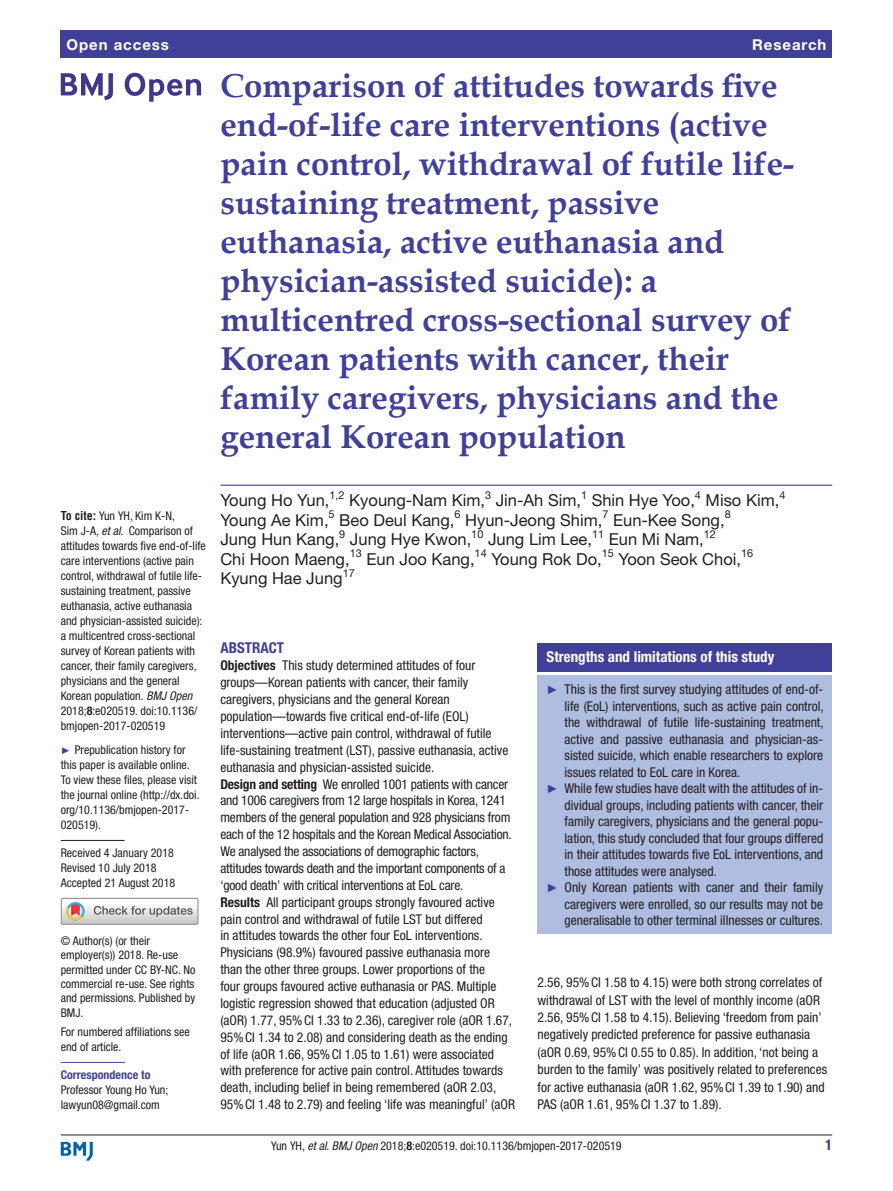
<style>
.page{position:relative;width:893px;height:1191px;background:#fff}
.page>*{position:absolute;margin:0;border:0;box-sizing:border-box;transform-origin:0 0}
.t1{font:700 33px/39px "Book Antiqua";color:#414099}
.t2{font:16.5px/19.5px "Helvetica Neue LT Std";color:#231f20}
.t3{font:700 condensed 15px "Helvetica Neue LT Std";color:#fff}
.t4{font:700 15px "Helvetica Neue LT Std";letter-spacing:.065em;color:#fff}
.t5{font:700 condensed 15px "Helvetica Neue LT Std";color:#414099}
.t6{font:condensed 13.5px/16.8px "Helvetica Neue LT Std";color:#231f20}
.t7{font:condensed 12px/15px "Helvetica Neue LT Std";color:#231f20}
.t8{font:700 condensed 12px "Helvetica Neue LT Std";color:#414099}
.t9{font:10.95px "Helvetica Neue LT Std";color:#231f20}
.s1{font-family:"Helvetica LT Std";font-weight:700}
.s2{font-style:italic}
.s3{font-weight:700}
.s4{font-family:"Arial";font-stretch:normal;font-size:9.75px;color:#414099}
.s5{font-family:"Arial";font-stretch:normal;font-size:12px;color:#414099}
</style>
<div class="page">
<hr style="left:61px;top:1134px;width:771px;height:1px;background:#231f20">
<svg style="left:61px;top:1141px;width:32px;height:19px"></svg>
<div style="left:61px;top:31px;width:771px;height:27px;background:#414099"></div>
<hr style="left:220px;top:484px;width:612px;height:2px;background:#414099">
<hr style="left:61px;top:840px;width:64px;height:1px;background:#231f20">
<hr style="left:61px;top:1062px;width:64px;height:1px;background:#414099">
<svg style="left:61px;top:73px;width:52px;height:27px"></svg>
<svg style="left:125px;top:73px;width:76px;height:29px"></svg>
<div style="left:61px;top:897px;width:138px;height:27px;border:1px solid #969090"></div>
<svg style="left:61px;top:898px;width:137px;height:26px"></svg>
<div style="left:538px;top:643px;width:294px;height:28px;background:#414099"></div>
<div style="left:538px;top:675px;width:294px;height:259px;background:#afbde1"></div>
<p class="t4" style="left:66px;top:35px;width:104px">Open access</p>
<p class="t7" style="left:61px;top:508px;width:147px"><span class="s1">To cite:</span> Yun YH, Kim K-N,<br>Sim J-A, <span class="s2">et al</span>. Comparison of attitudes towards five end-of-life care interventions (active pain control, withdrawal of futile life&shy;sustaining treatment, passive euthanasia, active euthanasia and physician-assisted suicide): a multicentred cross-sectional survey of Korean patients with cancer, their family caregivers, physicians and the general<br>Korean population. <span class="s2">BMJ Open<br></span>2018;<span class="s3">8</span>:e020519. doi:10.1136/ bmjopen-2017-020519</p>
<p class="t7" style="left:61px;top:742px;width:140px"><span class="s4">►</span> Prepublication history for this paper is available online.<br>To view these files, please visit the journal online (http://dx.doi. org/10.1136/bmjopen-2017-<br>020519).</p>
<p class="t7" style="left:61px;top:845px;width:116px">Received 4 January 2018<br>Revised 10 July 2018<br>Accepted 21 August 2018</p>
<p class="t7" style="left:61px;top:933px;width:136px;line-height:14.4px">© Author(s) (or their employer(s)) 2018. Re-use permitted under CC BY-NC. No commercial re-use. See rights and permissions. Published by<br>BMJ.</p>
<p class="t7" style="left:61px;top:1024px;width:130px">For numbered affiliations see end of article.</p>
<p class="t8" style="left:61px;top:1067px;width:91px">Correspondence to</p>
<p class="t7" style="left:61px;top:1082px;width:109px">Professor Young Ho Yun; lawyun08@gmail.com</p>
<p class="t4" style="left:752px;top:35px;width:76px">Research</p>
<p class="t1" style="left:220px;top:66px;width:575px">Comparison of attitudes towards five end-of-life care interventions (active pain control, withdrawal of futile life&shy;sustaining treatment, passive euthanasia, active euthanasia and physician-assisted suicide): a multicentred cross-sectional survey of Korean patients with cancer, their family caregivers, physicians and the general Korean population</p>
<p class="t2" style="left:220px;top:490px;width:566px">Young Ho Yun,<sup>1,2</sup> Kyoung-Nam Kim,<sup>3</sup> Jin-Ah Sim,<sup>1</sup> Shin Hye Yoo,<sup>4</sup> Miso Kim,<sup>4<br></sup>Young Ae Kim,<sup>5</sup> Beo Deul Kang,<sup>6</sup> Hyun-Jeong Shim,<sup>7</sup> Eun-Kee Song,<sup>8<br></sup>Jung Hun Kang,<sup>9</sup> Jung Hye Kwon,<sup>10</sup> Jung Lim Lee,<sup>11</sup> Eun Mi Nam,<sup>12<br></sup>Chi Hoon Maeng,<sup>13</sup> Eun Joo Kang,<sup>14</sup> Young Rok Do,<sup>15</sup> Yoon Seok Choi,<sup>16<br></sup>Kyung Hae Jung</p>
<p class="t9" style="left:343px;top:566px;width:14px">17</p>
<p class="t5" style="left:220px;top:639px;width:65px">Abstract</p>
<p class="t6" style="left:220px;top:657px;width:296px"><span class="s3">Objectives</span> This study determined attitudes of four groups—Korean patients with cancer, their family caregivers, physicians and the general Korean population—towards five critical end-of-life (EOL) interventions—active pain control, withdrawal of futile life-sustaining treatment (LST), passive euthanasia, active euthanasia and physician-assisted suicide.<br><span class="s3">Design and setting</span> We enrolled 1001 patients with cancer and 1006 caregivers from 12 large hospitals in Korea, 1241 members of the general population and 928 physicians from each of the 12 hospitals and the Korean Medical Association.<br>We analysed the associations of demographic factors, attitudes towards death and the important components of a ‘good death’ with critical interventions at EoL care.<br><span class="s3">Results</span> All participant groups strongly favoured active pain control and withdrawal of futile LST but differed<br>in attitudes towards the other four EoL interventions.<br>Physicians (98.9%) favoured passive euthanasia more than the other three groups. Lower proportions of the<br>four groups favoured active euthanasia or PAS. Multiple logistic regression showed that education (adjusted OR (aOR) 1.77, 95%CI 1.33 to 2.36), caregiver role (aOR 1.67, 95%CI 1.34 to 2.08) and considering death as the ending of life (aOR 1.66, 95%CI 1.05 to 1.61) were associated with preference for active pain control. Attitudes towards death, including belief in being remembered (aOR 2.03, 95%CI 1.48 to 2.79) and feeling ‘life was meaningful’ (aOR</p>
<p class="t3" style="left:547px;top:648px;width:229px">Strengths and limitations of this study</p>
<p class="t6" style="left:547px;top:681px;width:278px"><span class="s5">►</span> This is the first survey studying attitudes of end-of-</p>
<p class="t6" style="left:565px;top:697px;width:261px">life (EoL) interventions, such as active pain control,</p>
<p class="t6" style="left:565px;top:714px;width:261px">the withdrawal of futile life-sustaining treatment,</p>
<p class="t6" style="left:565px;top:730px;width:260px">active and passive euthanasia and physician-as-</p>
<p class="t6" style="left:565px;top:747px;width:260px">sisted suicide, which enable researchers to explore</p>
<p class="t6" style="left:565px;top:763px;width:177px">issues related to EoL care in Korea.</p>
<p class="t6" style="left:547px;top:780px;width:278px"><span class="s5">►</span> While few studies have dealt with the attitudes of in-</p>
<p class="t6" style="left:565px;top:796px;width:260px">dividual groups, including patients with cancer, their</p>
<p class="t6" style="left:565px;top:813px;width:260px">family caregivers, physicians and the general popu-</p>
<p class="t6" style="left:565px;top:829px;width:260px">lation, this study concluded that four groups differed</p>
<p class="t6" style="left:565px;top:846px;width:260px">in their attitudes towards five EoL interventions, and</p>
<p class="t6" style="left:565px;top:862px;width:154px">those attitudes were analysed.</p>
<p class="t6" style="left:547px;top:879px;width:278px"><span class="s5">►</span> Only Korean patients with caner and their family</p>
<p class="t6" style="left:565px;top:895px;width:260px">caregivers were enrolled, so our results may not be</p>
<p class="t6" style="left:565px;top:912px;width:260px">generalisable to other terminal illnesses or cultures.</p>
<p class="t6" style="left:538px;top:973px;width:291px;line-height:17.4px">2.56, 95%CI 1.58 to 4.15) were both strong correlates of withdrawal of LST with the level of monthly income (aOR 2.56, 95%CI 1.58 to 4.15). Believing ‘freedom from pain’ negatively predicted preference for passive euthanasia (aOR 0.69, 95%CI 0.55 to 0.85). In addition, ‘not being a burden to the family’ was positively related to preferences for active euthanasia (aOR 1.62, 95%CI 1.39 to 1.90) and PAS (aOR 1.61, 95%CI 1.37 to 1.89).</p>
<p class="t7" style="left:271px;top:1137px;width:352px">Yun YH, <span class="s2">et al</span>. <span class="s2">BMJ Open</span> 2018;<span class="s3">8</span>:e020519. doi:10.1136/bmjopen-2017-020519</p>
<p class="t5" style="left:825px;top:1135px;width:9px">1</p>
</div>
